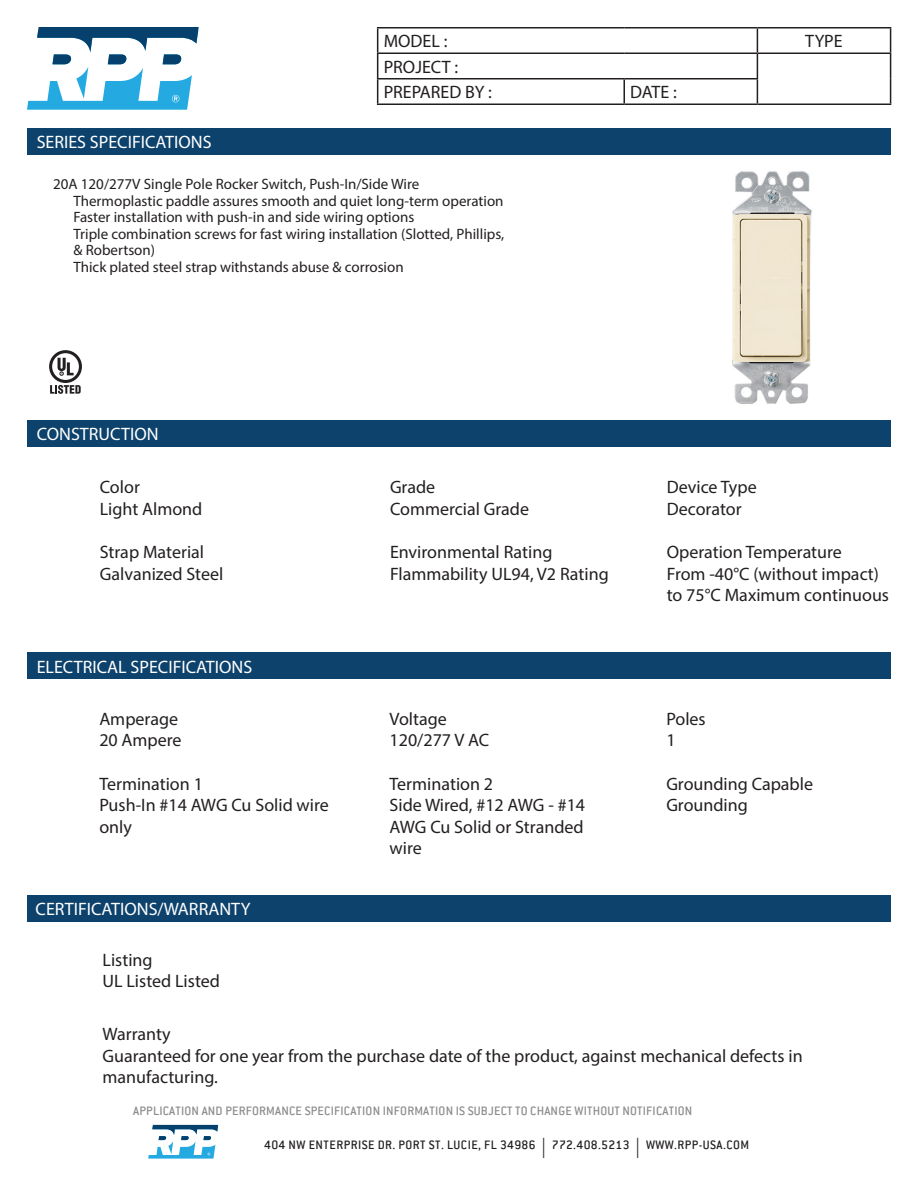
<style>
.page{position:relative;width:918px;height:1188px;background:#fff}
.page>*{position:absolute;margin:0;border:0;box-sizing:border-box;transform-origin:0 0}
.t1{font:18px/21.6px "Myriad Pro";color:#231f20}
.t2{font:18px "Myriad Pro";color:#fff}
.t3{font:15px/16.5px "Myriad Pro";color:#231f20}
.t4{font:500 13.5px "Conduit ITC";letter-spacing:.015em;color:#8b8c8e}
.t5{font:500 13.5px "Conduit ITC";letter-spacing:.035em;color:#231f20}
.s1{font-family:"Myriad Pro";font-weight:400;font-size:20.25px}
</style>
<div class="page">
<svg style="left:27px;top:27px;width:172px;height:83px"></svg>
<svg style="left:148px;top:1125px;width:70px;height:34px"></svg>
<hr style="left:377px;top:27px;width:247px;height:1px;background:#231f20">
<hr style="left:624px;top:27px;width:133px;height:1px;background:#231f20">
<hr style="left:757px;top:27px;width:134px;height:1px;background:#231f20">
<hr style="left:377px;top:52px;width:247px;height:2px;background:#231f20">
<hr style="left:624px;top:52px;width:133px;height:2px;background:#231f20">
<hr style="left:757px;top:52px;width:134px;height:2px;background:#231f20">
<hr style="left:377px;top:78px;width:247px;height:2px;background:#231f20">
<svg style="left:377px;top:28px;width:1px;height:76px"></svg>
<hr style="left:624px;top:78px;width:134px;height:2px;background:#231f20">
<hr style="left:623px;top:80px;width:2px;height:24px;background:#231f20">
<svg style="left:757px;top:28px;width:1px;height:76px"></svg>
<svg style="left:890px;top:28px;width:1px;height:76px"></svg>
<hr style="left:377px;top:104px;width:247px;height:1px;background:#231f20">
<hr style="left:624px;top:104px;width:133px;height:1px;background:#231f20">
<hr style="left:757px;top:104px;width:134px;height:1px;background:#231f20">
<div style="left:27px;top:129px;width:864px;height:26px;background:#0d426c"></div>
<div style="left:27px;top:420px;width:864px;height:27px;background:#0d426c"></div>
<div style="left:27px;top:652px;width:864px;height:27px;background:#0d426c"></div>
<svg style="left:49px;top:350px;width:33px;height:44px"></svg>
<div style="left:27px;top:895px;width:864px;height:27px;background:#0d426c"></div>
<img style="left:732px;top:171px;width:80px;height:233px">
<p class="t2" style="left:37px;top:131px;width:176px">SERIES SPECIFICATIONS</p>
<p class="t1" style="left:384px;top:30px;width:65px">MODEL :</p>
<p class="t1" style="left:805px;top:30px;width:39px">TYPE</p>
<p class="t1" style="left:384px;top:54px;width:110px;line-height:25.5px">PROJECT :<br>PREPARED BY :</p>
<p class="t1" style="left:630px;top:81px;width:48px">DATE :</p>
<p class="t3" style="left:73px;top:176px;width:432px;text-indent:-20px">20A 120/277V Single Pole Rocker Switch, Push-In/Side Wire Thermoplastic paddle assures smooth and quiet long-term operation Faster installation with push-in and side wiring options<br>Triple combination screws for fast wiring installation (Slotted, Phillips, &amp; Robertson)<br>Thick plated steel strap withstands abuse &amp; corrosion</p>
<p class="t2" style="left:37px;top:423px;width:123px">CONSTRUCTION</p>
<p class="t1" style="left:100px;top:476px;width:104px">Color<br>Light Almond</p>
<p class="t1" style="left:100px;top:541px;width:125px">Strap Material<br>Galvanized Steel</p>
<p class="t2" style="left:37px;top:655px;width:217px">ELECTRICAL SPECIFICATIONS</p>
<p class="t1" style="left:99px;top:708px;width:84px">Amperage<br>20 Ampere</p>
<p class="t1" style="left:99px;top:773px;width:231px">Termination 1<br>Push-In #14 AWG Cu Solid wire only</p>
<p class="t2" style="left:36px;top:897px;width:216px">CERTIFICATIONS/WARRANTY</p>
<p class="t1" style="left:103px;top:949px;width:119px">Listing<br>UL Listed Listed</p>
<p class="t1" style="left:390px;top:476px;width:141px">Grade<br>Commercial Grade</p>
<p class="t1" style="left:390px;top:541px;width:220px">Environmental Rating<br>Flammability UL94, V2 Rating</p>
<p class="t1" style="left:390px;top:708px;width:101px">Voltage<br>120/277 V AC</p>
<p class="t1" style="left:390px;top:773px;width:197px">Termination 2<br>Side Wired, #12 AWG - #14<br>AWG Cu Solid or Stranded wire</p>
<p class="t1" style="left:667px;top:476px;width:91px">Device Type<br>Decorator</p>
<p class="t1" style="left:667px;top:541px;width:224px">Operation Temperature<br>From -40°C (without impact) to 75°C Maximum continuous</p>
<p class="t1" style="left:666px;top:708px;width:41px">Poles<br>1</p>
<p class="t1" style="left:666px;top:773px;width:148px">Grounding Capable<br>Grounding</p>
<p class="t1" style="left:103px;top:1023px;width:702px">Warranty<br>Guaranteed for one year from the purchase date of the product, against mechanical defects in manufacturing.</p>
<p class="t4" style="left:133px;top:1103px;width:561px">APPLICATION AND PERFORMANCE SPECIFICATION INFORMATION IS SUBJECT TO CHANGE WITHOUT NOTIFICATION</p>
<p class="t5" style="left:264px;top:1137px;width:486px">404 NW ENTERPRISE DR. PORT ST. LUCIE, FL 34986 <span class="s1">|</span> 772.408.5213 <span class="s1">|</span> WWW.RPP-USA.COM</p>
</div>
